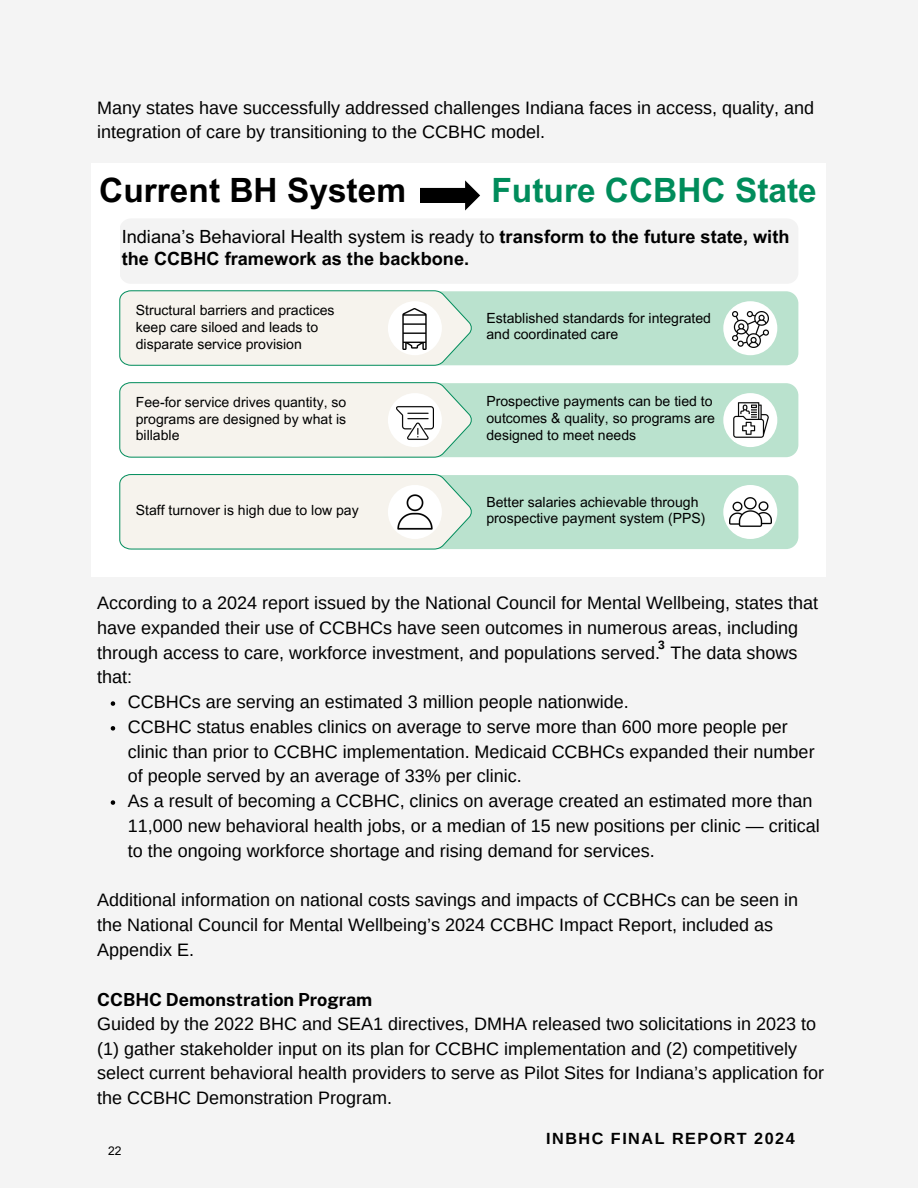
<style>
.page{position:relative;width:918px;height:1188px;background:#f4f4f4}
.page>*{position:absolute;margin:0;border:0;box-sizing:border-box;transform-origin:0 0}
.t1{font:700 33.45px "Arial MT Pro";color:#008c5b}
.t2{font:700 33.45px "Arial MT Pro";color:#000}
.t3{font:700 18.15px/21.3px "Arial MT Pro";color:#000}
.t4{font:18px/24.8px "Arimo";color:#000}
.t5{font:700 18px "Public Sans";color:#000}
.t6{font:700 16.2px "Arimo";letter-spacing:.09em;color:#000}
.t7{font:14.1px/16.6px "Arial MT Pro";color:#000}
.t8{font:12px "Arial";color:#000}
.t9{font:700 12px "Arimo";color:#000}
.s1{font-weight:400}
</style>
<div class="page">
<div style="left:92px;top:163px;width:734px;height:413px;background:#fff"></div>
<svg style="left:111px;top:701px;width:4px;height:5px"></svg>
<svg style="left:111px;top:726px;width:4px;height:5px"></svg>
<svg style="left:111px;top:800px;width:4px;height:5px"></svg>
<div style="left:376px;top:291px;width:422px;height:74px;background:#bae2ce;border-radius:12px"></div>
<svg style="left:120px;top:291px;width:353px;height:75px;background:#edefe8"></svg>
<div style="left:388px;top:301px;width:54px;height:54px;background:#fff;border-radius:50%"></div>
<img style="left:394px;top:308px;width:41px;height:42px">
<div style="left:723px;top:301px;width:54px;height:54px;background:#fff;border-radius:50%"></div>
<img style="left:732px;top:311px;width:36px;height:36px">
<div style="left:373px;top:383px;width:425px;height:74px;background:#bae2ce;border-radius:12px"></div>
<svg style="left:120px;top:383px;width:353px;height:75px;background:#eef0e8"></svg>
<div style="left:388px;top:393px;width:54px;height:54px;background:#fff;border-radius:50%"></div>
<div style="left:723px;top:393px;width:54px;height:54px;background:#fff;border-radius:50%"></div>
<div style="left:388px;top:475px;width:410px;height:74px;background:#bae2ce;border-radius:12px"></div>
<svg style="left:120px;top:474px;width:352px;height:75px;background:#ecefe7"></svg>
<div style="left:388px;top:485px;width:54px;height:54px;background:#fff;border-radius:50%"></div>
<div style="left:723px;top:485px;width:54px;height:54px;background:#fff;border-radius:50%"></div>
<img style="left:729px;top:491px;width:42px;height:42px">
<img style="left:394px;top:491px;width:42px;height:42px">
<img style="left:397px;top:406px;width:37px;height:35px">
<img style="left:733px;top:402px;width:36px;height:36px">
<svg style="left:420px;top:180px;width:60px;height:31px"></svg>
<div style="left:120px;top:218px;width:678px;height:66px;background:#f3f3f3;border-radius:11px"></div>
<p class="t4" style="left:97px;top:95px;width:718px">Many states have successfully addressed challenges Indiana faces in access, quality, and integration of care by transitioning to the CCBHC model.</p>
<p class="t2" style="left:99px;top:177px;width:308px">Current BH System</p>
<p class="t1" style="left:492px;top:177px;width:327px">Future CCBHC State</p>
<p class="t3" style="left:122px;top:228px;width:669px"><span class="s1">Indiana’s Behavioral Health system is ready to</span> transform to the future state, with the CCBHC framework as the backbone.</p>
<p class="t7" style="left:136px;top:304px;width:200px">Structural barriers and practices keep care siloed and leads to disparate service provision</p>
<p class="t7" style="left:486px;top:311px;width:226px">Established standards for integrated and coordinated care</p>
<p class="t7" style="left:136px;top:396px;width:212px;text-align:justify">Fee-for service drives quantity, so programs are designed by what is billable</p>
<p class="t7" style="left:486px;top:395px;width:230px">Prospective payments can be tied to outcomes &amp; quality, so programs are designed to meet needs</p>
<p class="t7" style="left:136px;top:503px;width:224px">Staff turnover is high due to low pay</p>
<p class="t7" style="left:486px;top:495px;width:221px">Better salaries achievable through prospective payment system (PPS)</p>
<p class="t4" style="left:97px;top:590px;width:722px">According to a 2024 report issued by the National Council for Mental Wellbeing, states that have expanded their use of CCBHCs have seen outcomes in numerous areas, including through access to care, workforce investment, and populations served.</p>
<p class="t9" style="left:658px;top:638px;width:8px">3</p>
<p class="t4" style="left:670px;top:640px;width:128px">The data shows</p>
<p class="t4" style="left:97px;top:665px;width:36px">that:</p>
<p class="t4" style="left:128px;top:689px;width:502px">CCBHCs are serving an estimated 3 million people nationwide.</p>
<p class="t4" style="left:128px;top:714px;width:688px">CCBHC status enables clinics on average to serve more than 600 more people per clinic than prior to CCBHC implementation. Medicaid CCBHCs expanded their number of people served by an average of 33% per clinic.</p>
<p class="t4" style="left:128px;top:788px;width:693px">As a result of becoming a CCBHC, clinics on average created an estimated more than<br>11,000 new behavioral health jobs, or a median of 15 new positions per clinic — critical to the ongoing workforce shortage and rising demand for services.</p>
<p class="t4" style="left:97px;top:887px;width:702px">Additional information on national costs savings and impacts of CCBHCs can be seen in the National Council for Mental Wellbeing’s 2024 CCBHC Impact Report, included as<br>Appendix E.</p>
<h6 class="t5" style="left:97px;top:989px;width:277px">CCBHC Demonstration Program</h6>
<p class="t4" style="left:97px;top:1011px;width:728px">Guided by the 2022 BHC and SEA1 directives, DMHA released two solicitations in 2023 to (1) gather stakeholder input on its plan for CCBHC implementation and (2) competitively select current behavioral health providers to serve as Pilot Sites for Indiana’s application for the CCBHC Demonstration Program.</p>
<p class="t8" style="left:108px;top:1143px;width:15px">22</p>
<p class="t6" style="left:546px;top:1130px;width:250px">INBHC FINAL REPORT 2024</p>
</div>
